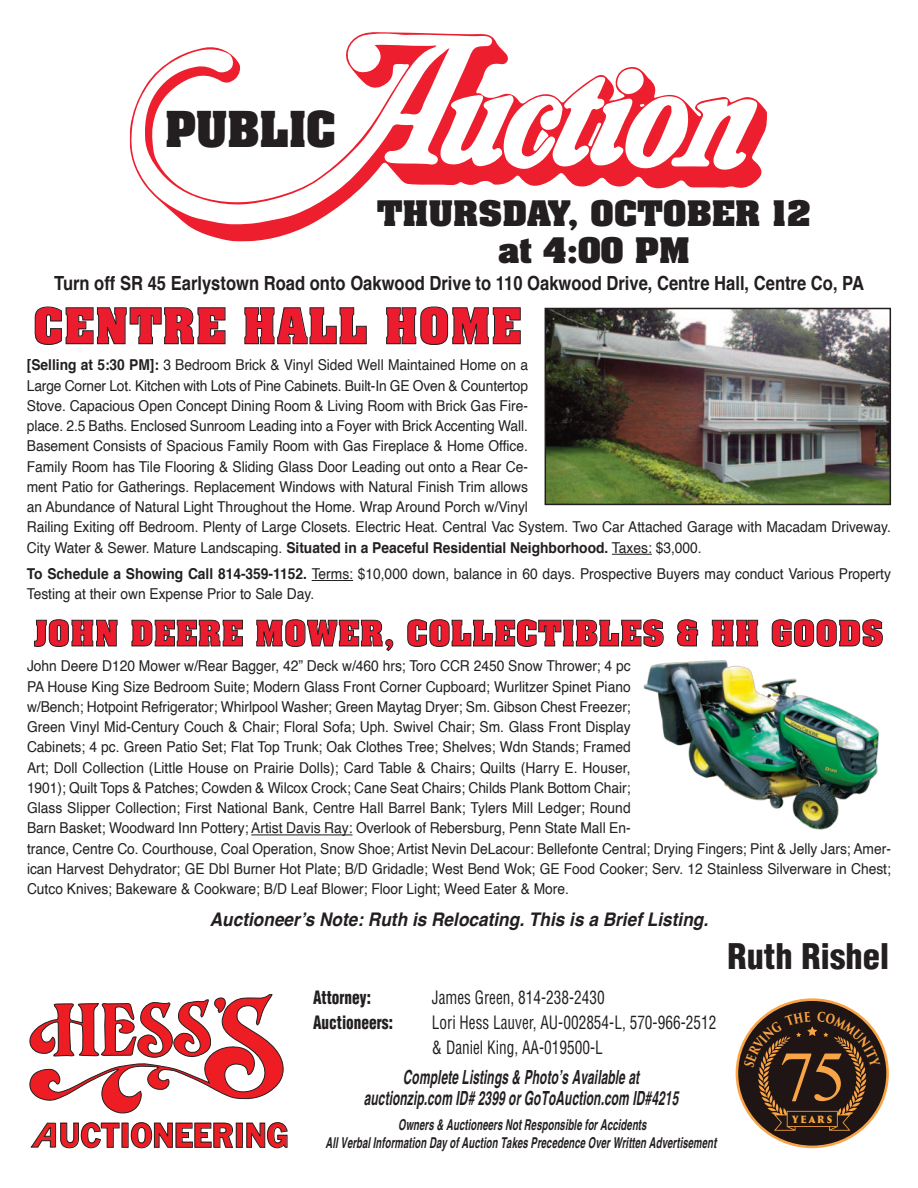
<style>
.page{position:relative;width:918px;height:1188px;background:#fff}
.page>*{position:absolute;margin:0;border:0;box-sizing:border-box;transform-origin:0 0}
.t1{font:700 42.15px "Aachen";color:#231f20}
.t2{font:700 42px "Aachen";letter-spacing:.035em;color:#ed1b2e}
.t3{font:900 condensed 34.5px "Helvetica";color:#231f20}
.t4{font:31.95px "Franklin Gothic";color:#ee1d23;scale:.88 1}
.t5{font:700 30px "Aachen";letter-spacing:.035em;color:#ed1b2e}
.t6{font:700 30px/36.6px "Aachen";color:#231f20;text-align:center;scale:1.11 1}
.t7{font:700 19.5px "Helvetica";color:#231f20;scale:.85 1}
.t8{font:italic 700 condensed 19.5px/21.3px "Helvetica";letter-spacing:.01em;color:#231f20;text-align:center;scale:.76 1}
.t9{font:italic 700 18.75px "Helvetica";color:#231f20;scale:.92 1}
.t10{font:condensed 18px/24.9px "Helvetica";color:#231f20;scale:.85 1}
.t11{font:900 condensed 18px "Helvetica";color:#231f20;scale:.85 1}
.t12{font:15px/20.2px "Helvetica";color:#231f20;scale:.92 1}
.t13{font:italic 700 condensed 15px/18px "Helvetica";letter-spacing:.01em;color:#231f20;text-align:center;scale:.79 1}
.t14{font:900 9.75px "Trajan Pro 3";letter-spacing:.24em;color:#f7a83e;scale:.83 1}
.s1{font-weight:700}
</style>
<div class="page">
<svg style="left:130px;top:32px;width:637px;height:210px"></svg>
<svg style="left:131px;top:33px;width:361px;height:191px"></svg>
<svg style="left:397px;top:48px;width:361px;height:123px"></svg>
<hr style="left:612px;top:554px;width:40px;height:1px;background:#231f20">
<hr style="left:312px;top:580px;width:41px;height:1px;background:#231f20">
<hr style="left:251px;top:834px;width:102px;height:1px;background:#231f20">
<svg style="left:30px;top:994px;width:253px;height:154px"></svg>
<svg style="left:737px;top:1000px;width:151px;height:147px;background:#362419"></svg>
<div style="left:736px;top:998px;width:153px;height:150px;border:3px solid #f9a445;border-radius:50%"></div>
<img style="left:548px;top:311px;width:340px;height:191px">
<div style="left:545px;top:308px;width:346px;height:197px;border:2px solid #231f20"></div>
<img style="left:643px;top:660px;width:236px;height:170px">
<svg style="left:744px;top:1012px;width:137px;height:119px;background:#4b3829"></svg>
<h1 class="t1" style="left:165px;top:111px;width:172px">PUBLIC</h1>
<h3 class="t6" style="left:377px;top:198px;width:393px">THURSDAY, OCTOBER 12 at 4:00 PM</h3>
<h3 class="t7" style="left:54px;top:275px;width:954px">Turn off SR 45 Earlystown Road onto Oakwood Drive to 110 Oakwood Drive, Centre Hall, Centre Co, PA</h3>
<h2 class="t2" style="left:34px;top:308px;width:489px">CENTRE HALL HOME</h2>
<p class="t12" style="left:27px;top:356px;width:941px"><span class="s1">[Selling at 5:30 PM]:</span> 3 Bedroom Brick &amp; Vinyl Sided Well Maintained Home on a<br>Large Corner Lot. Kitchen with Lots of Pine Cabinets. Built-In GE Oven &amp; Countertop<br>Stove. Capacious Open Concept Dining Room &amp; Living Room with Brick Gas Fire-<br>place. 2.5 Baths. Enclosed Sunroom Leading into a Foyer with Brick Accenting Wall.<br>Basement Consists of Spacious Family Room with Gas Fireplace &amp; Home Office.<br>Family Room has Tile Flooring &amp; Sliding Glass Door Leading out onto a Rear Ce-<br>ment Patio for Gatherings. Replacement Windows with Natural Finish Trim allows<br>an Abundance of Natural Light Throughout the Home. Wrap Around Porch w/Vinyl<br>Railing Exiting off Bedroom. Plenty of Large Closets. Electric Heat. Central Vac System. Two Car Attached Garage with Macadam Driveway.<br>City Water &amp; Sewer. Mature Landscaping. <span class="s1">Situated in a Peaceful Residential Neighborhood.</span> Taxes: $3,000.</p>
<p class="t12" style="left:27px;top:565px;width:941px"><span class="s1">To Schedule a Showing Call 814-359-1152.</span> Terms: $10,000 down, balance in 60 days. Prospective Buyers may conduct Various Property<br>Testing at their own Expense Prior to Sale Day.</p>
<h3 class="t5" style="left:34px;top:620px;width:850px">JOHN DEERE MOWER, COLLECTIBLES &amp; HH GOODS</h3>
<p class="t12" style="left:27px;top:657px;width:941px">John Deere D120 Mower w/Rear Bagger, 42” Deck w/460 hrs; Toro CCR 2450 Snow Thrower; 4 pc<br>PA House King Size Bedroom Suite; Modern Glass Front Corner Cupboard; Wurlitzer Spinet Piano<br>w/Bench; Hotpoint Refrigerator; Whirlpool Washer; Green Maytag Dryer; Sm. Gibson Chest Freezer;<br>Green Vinyl Mid-Century Couch &amp; Chair; Floral Sofa; Uph. Swivel Chair; Sm. Glass Front Display<br>Cabinets; 4 pc. Green Patio Set; Flat Top Trunk; Oak Clothes Tree; Shelves; Wdn Stands; Framed<br>Art; Doll Collection (Little House on Prairie Dolls); Card Table &amp; Chairs; Quilts (Harry E. Houser,<br>1901); Quilt Tops &amp; Patches; Cowden &amp; Wilcox Crock; Cane Seat Chairs; Childs Plank Bottom Chair;<br>Glass Slipper Collection; First National Bank, Centre Hall Barrel Bank; Tylers Mill Ledger; Round<br>Barn Basket; Woodward Inn Pottery; Artist Davis Ray: Overlook of Rebersburg, Penn State Mall En-<br>trance, Centre Co. Courthouse, Coal Operation, Snow Shoe; Artist Nevin DeLacour: Bellefonte Central; Drying Fingers; Pint &amp; Jelly Jars; Amer&shy;ican Harvest Dehydrator; GE Dbl Burner Hot Plate; B/D Gridadle; West Bend Wok; GE Food Cooker; Serv. 12 Stainless Silverware in Chest; Cutco Knives; Bakeware &amp; Cookware; B/D Leaf Blower; Floor Light; Weed Eater &amp; More.</p>
<p class="t9" style="left:210px;top:912px;width:543px">Auctioneer’s Note: Ruth is Relocating. This is a Brief Listing.</p>
<h3 class="t4" style="left:59px;top:1123px;width:263px">UCTIONEERING</h3>
<h3 class="t3" style="left:728px;top:943px;width:163px">Ruth Rishel</h3>
<p class="t11" style="left:313px;top:990px;width:69px">Attorney:</p>
<p class="t10" style="left:432px;top:986px;width:205px">James Green, 814-238-2430</p>
<p class="t11" style="left:313px;top:1016px;width:95px">Auctioneers:</p>
<p class="t10" style="left:432px;top:1012px;width:336px">Lori Hess Lauver, AU-002854-L, 570-966-2512 &amp; Daniel King, AA-019500-L</p>
<h3 class="t8" style="left:364px;top:1068px;width:415px">Complete Listings &amp; Photo’s Available at auctionzip.com ID# 2399 or GoToAuction.com ID#4215</h3>
<p class="t13" style="left:325px;top:1117px;width:497px">Owners &amp; Auctioneers Not Responsible for Accidents<br>All Verbal Information Day of Auction Takes Precedence Over Written Advertisement</p>
<p class="t14" style="left:792px;top:1114px;width:50px">YEARS</p>
</div>
